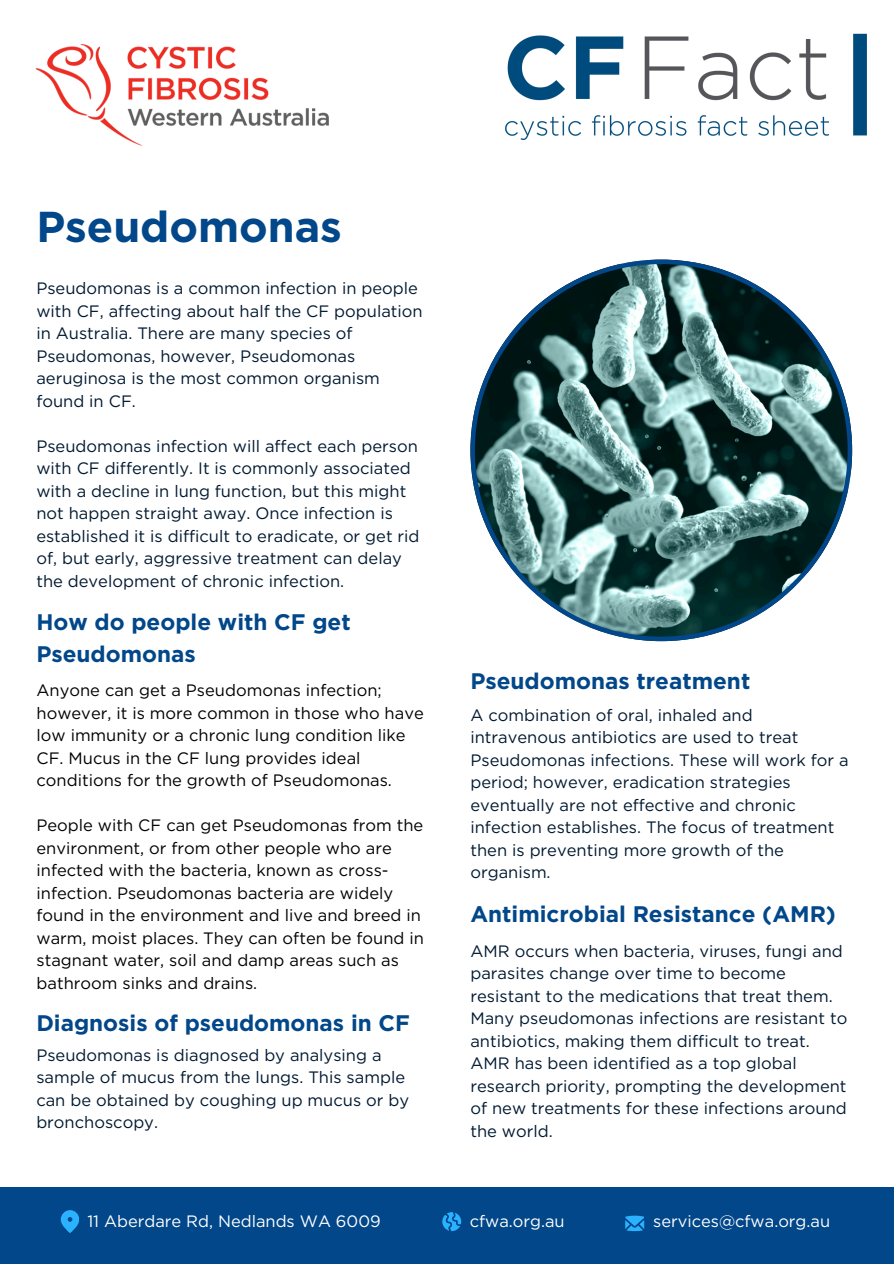
<style>
.page{position:relative;width:894px;height:1264px;background:#fff}
.page>*{position:absolute;margin:0;border:0;box-sizing:border-box;transform-origin:0 0}
.t1{font:700 43.2px "Gotham";color:#014789}
.t2{font:700 22.5px/31.5px "Gotham";color:#014789}
.t3{font:16.5px/22.5px "Gotham";color:#001930}
.t4{font:16.5px/22.5px "Gotham";color:#000}
.t5{font:16.5px "Gotham";color:#fff}
</style>
<div class="page">
<img style="left:505px;top:33px;width:361px;height:106px">
<img style="left:35px;top:44px;width:294px;height:102px">
<svg style="left:470px;top:259px;width:381px;height:382px"></svg>
<div style="left:0;top:1187px;width:893px;height:76px;background:#014789"></div>
<svg style="left:442px;top:1212px;width:19px;height:19px"></svg>
<svg style="left:61px;top:1210px;width:18px;height:22px"></svg>
<svg style="left:625px;top:1215px;width:19px;height:16px"></svg>
<p class="t1" style="left:36px;top:200px;width:307px">Pseudomonas</p>
<p class="t3" style="left:36px;top:277px;width:388px">Pseudomonas is a common infection in people with CF, affecting about half the CF population in Australia. There are many species of Pseudomonas, however, Pseudomonas aeruginosa is the most common organism found in CF.</p>
<h2 class="t3" style="left:36px;top:434px;width:384px">Pseudomonas infection will affect each person with CF differently. It is commonly associated with a decline in lung function, but this might not happen straight away. Once infection is established it is difficult to eradicate, or get rid of, but early, aggressive treatment can delay the development of chronic infection.</h2>
<p class="t2" style="left:36px;top:606px;width:316px">How do people with CF get<br>Pseudomonas</p>
<p class="t4" style="left:36px;top:679px;width:388px">Anyone can get a Pseudomonas infection; however, it is more common in those who have low immunity or a chronic lung condition like CF. Mucus in the CF lung provides ideal conditions for the growth of Pseudomonas.</p>
<h2 class="t4" style="left:36px;top:814px;width:389px">People with CF can get Pseudomonas from the environment, or from other people who are infected with the bacteria, known as cross&shy;infection. Pseudomonas bacteria are widely found in the environment and live and breed in warm, moist places. They can often be found in stagnant water, soil and damp areas such as bathroom sinks and drains.</h2>
<h2 class="t2" style="left:36px;top:1007px;width:375px">Diagnosis of pseudomonas in CF</h2>
<p class="t3" style="left:36px;top:1043px;width:374px">Pseudomonas is diagnosed by analysing a sample of mucus from the lungs. This sample can be obtained by coughing up mucus or by bronchoscopy.</p>
<p class="t2" style="left:470px;top:665px;width:281px">Pseudomonas treatment</p>
<p class="t3" style="left:470px;top:703px;width:379px">A combination of oral, inhaled and intravenous antibiotics are used to treat Pseudomonas infections. These will work for a period; however, eradication strategies eventually are not effective and chronic infection establishes. The focus of treatment then is preventing more growth of the organism.</p>
<p class="t2" style="left:470px;top:898px;width:367px">Antimicrobial Resistance (AMR)</p>
<p class="t3" style="left:470px;top:939px;width:378px">AMR occurs when bacteria, viruses, fungi and parasites change over time to become resistant to the medications that treat them.<br>Many pseudomonas infections are resistant to antibiotics, making them difficult to treat.<br>AMR has been identified as a top global research priority, prompting the development of new treatments for these infections around the world.</p>
<p class="t5" style="left:87px;top:1211px;width:295px">11 Aberdare Rd, Nedlands WA 6009</p>
<h2 class="t5" style="left:469px;top:1210px;width:96px">cfwa.org.au</h2>
<p class="t5" style="left:653px;top:1210px;width:178px">services@cfwa.org.au</p>
</div>
